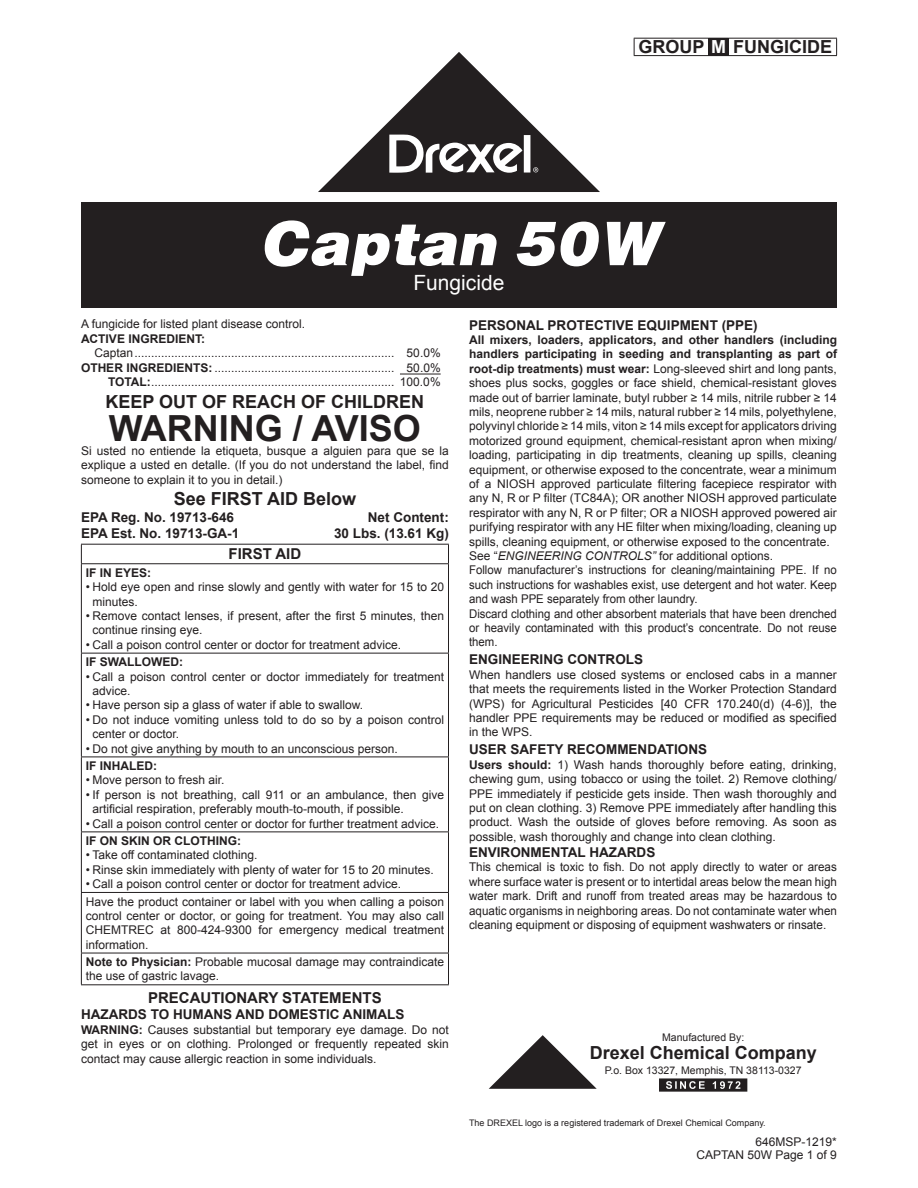
<style>
.page{position:relative;width:918px;height:1188px;background:#fff}
.page>*{position:absolute;margin:0;border:0;box-sizing:border-box;transform-origin:0 0}
.t1{font:italic 900 54px "Hallmarke";color:#fff}
.t2{font:700 36px "Arial";color:#231f20}
.t3{font:21px "Arial";color:#fff}
.t4{font:700 18px "Arial";color:#231f20}
.t5{font:700 15px "Arial";color:#231f20}
.t6{font:700 13.5px "Arial";color:#231f20}
.t7{font:12px/14.4px "Arial";color:#231f20;text-align:justify}
.t8{font:12px/14.4px "Arial";color:#231f20;text-align:justify;scale:.95 1}
.t9{font:700 12px "Arial";color:#231f20}
.t10{font:10.5px "Arial";color:#231f20}
.t11{font:9px "Arial";color:#231f20}
.s1{color:#fff}
.s2{font-weight:700}
.s3{font-style:italic}
</style>
<div class="page">
<div style="left:81px;top:202px;width:756px;height:106px;background:#231f20"></div>
<svg style="left:318px;top:52px;width:282px;height:140px"></svg>
<hr style="left:400px;top:374px;width:41px;height:1px;background:#231f20">
<hr style="left:81px;top:544px;width:368px;height:1px;background:#231f20">
<svg style="left:81px;top:545px;width:1px;height:18px"></svg>
<svg style="left:448px;top:545px;width:1px;height:18px"></svg>
<hr style="left:81px;top:563px;width:368px;height:1px;background:#231f20">
<hr style="left:81px;top:564px;width:1px;height:89px;background:#231f20">
<hr style="left:448px;top:564px;width:1px;height:89px;background:#231f20">
<hr style="left:81px;top:653px;width:368px;height:1px;background:#231f20">
<hr style="left:81px;top:654px;width:1px;height:103px;background:#231f20">
<hr style="left:448px;top:654px;width:1px;height:103px;background:#231f20">
<hr style="left:81px;top:757px;width:368px;height:1px;background:#231f20">
<hr style="left:81px;top:757px;width:1px;height:75px;background:#231f20">
<hr style="left:448px;top:757px;width:1px;height:75px;background:#231f20">
<hr style="left:81px;top:832px;width:368px;height:1px;background:#231f20">
<hr style="left:81px;top:832px;width:1px;height:60px;background:#231f20">
<hr style="left:448px;top:832px;width:1px;height:60px;background:#231f20">
<hr style="left:81px;top:892px;width:368px;height:1px;background:#231f20">
<hr style="left:81px;top:893px;width:1px;height:60px;background:#231f20">
<hr style="left:448px;top:893px;width:1px;height:60px;background:#231f20">
<hr style="left:81px;top:953px;width:368px;height:1px;background:#231f20">
<hr style="left:81px;top:953px;width:1px;height:31px;background:#231f20">
<hr style="left:448px;top:953px;width:1px;height:31px;background:#231f20">
<hr style="left:81px;top:984px;width:368px;height:1px;background:#231f20">
<svg style="left:659px;top:1078px;width:88px;height:14px"></svg>
<svg style="left:489px;top:1035px;width:108px;height:54px"></svg>
<div style="left:708px;top:38px;width:21px;height:18px;background:#231f20"></div>
<hr style="left:634px;top:38px;width:74px;height:1px;background:#231f20">
<svg style="left:634px;top:39px;width:1px;height:16px"></svg>
<hr style="left:729px;top:38px;width:108px;height:1px;background:#231f20">
<svg style="left:836px;top:39px;width:1px;height:16px"></svg>
<hr style="left:634px;top:55px;width:74px;height:1px;background:#231f20">
<hr style="left:729px;top:55px;width:108px;height:1px;background:#231f20">
<p class="t4" style="left:638px;top:35px;width:195px">GROUP <span class="s1">M</span> FUNGICIDE</p>
<p class="t1" style="left:258px;top:204px;width:403px">Captan 50W</p>
<p class="t3" style="left:413px;top:269px;width:93px">Fungicide</p>
<p class="t6" style="left:469px;top:316px;width:290px">PERSONAL PROTECTIVE EQUIPMENT (PPE)</p>
<p class="t7" style="left:469px;top:333px;width:369px"><span class="s2">All mixers, loaders, applicators, and other handlers (including handlers participating in seeding and transplanting as part of root-dip treatments) must wear:</span> Long-sleeved shirt and long pants, shoes plus socks, goggles or face shield, chemical-resistant gloves made out of barrier laminate, butyl rubber ≥ 14 mils, nitrile rubber ≥ 14 mils, neoprene rubber ≥ 14 mils, natural rubber ≥ 14 mils, polyethylene, polyvinyl chloride ≥ 14 mils, viton ≥ 14 mils except for applicators driving motorized ground equipment, chemical-resistant apron when mixing/ loading, participating in dip treatments, cleaning up spills, cleaning equipment, or otherwise exposed to the concentrate, wear a minimum of a NIOSH approved particulate filtering facepiece respirator with any N, R or P filter (TC84A); OR another NIOSH approved particulate respirator with any N, R or P filter; OR a NIOSH approved powered air purifying respirator with any HE filter when mixing/loading, cleaning up spills, cleaning equipment, or otherwise exposed to the concentrate.</p>
<p class="t7" style="left:469px;top:549px;width:306px">See “<span class="s3">ENGINEERING CONTROLS”</span> for additional options.</p>
<p class="t8" style="left:469px;top:563px;width:389px">Follow manufacturer’s instructions for cleaning/maintaining PPE. If no such instructions for washables exist, use detergent and hot water. Keep and wash PPE separately from other laundry.</p>
<p class="t8" style="left:469px;top:606px;width:389px">Discard clothing and other absorbent materials that have been drenched or heavily contaminated with this product’s concentrate. Do not reuse them.</p>
<p class="t6" style="left:469px;top:651px;width:176px">ENGINEERING CONTROLS</p>
<p class="t7" style="left:469px;top:667px;width:369px">When handlers use closed systems or enclosed cabs in a manner that meets the requirements listed in the Worker Protection Standard (WPS) for Agricultural Pesticides [40 CFR 170.240(d) (4-6)], the handler PPE requirements may be reduced or modified as specified in the WPS.</p>
<p class="t6" style="left:469px;top:741px;width:240px">USER SAFETY RECOMMENDATIONS</p>
<p class="t7" style="left:469px;top:757px;width:369px"><span class="s2">Users should:</span> 1) Wash hands thoroughly before eating, drinking, chewing gum, using tobacco or using the toilet. 2) Remove clothing/ PPE immediately if pesticide gets inside. Then wash thoroughly and put on clean clothing. 3) Remove PPE immediately after handling this product. Wash the outside of gloves before removing. As soon as possible, wash thoroughly and change into clean clothing.</p>
<p class="t6" style="left:469px;top:843px;width:188px">ENVIRONMENTAL HAZARDS</p>
<p class="t7" style="left:469px;top:860px;width:369px">This chemical is toxic to fish. Do not apply directly to water or areas where surface water is present or to intertidal areas below the mean high water mark. Drift and runoff from treated areas may be hazardous to aquatic organisms in neighboring areas. Do not contaminate water when cleaning equipment or disposing of equipment washwaters or rinsate.</p>
<p class="t7" style="left:81px;top:317px;width:226px">A fungicide for listed plant disease control.</p>
<p class="t9" style="left:81px;top:331px;width:126px">ACTIVE INGREDIENT:</p>
<p class="t7" style="left:94px;top:346px;width:348px">Captan.............................................................................. 50.0%</p>
<p class="t7" style="left:81px;top:360px;width:361px"><span class="s2">OTHER INGREDIENTS:</span> ...................................................... 50.0%</p>
<p class="t7" style="left:108px;top:375px;width:334px"><span class="s2">TOTAL:</span>......................................................................... 100.0%</p>
<p class="t4" style="left:106px;top:389px;width:320px">KEEP OUT OF REACH OF CHILDREN</p>
<p class="t2" style="left:109px;top:404px;width:314px">WARNING / AVISO</p>
<p class="t7" style="left:81px;top:444px;width:369px">Si usted no entiende la etiqueta, busque a alguien para que se la explique a usted en detalle. (If you do not understand the label, find someone to explain it to you in detail.)</p>
<p class="t4" style="left:174px;top:487px;width:184px">See FIRST AID Below</p>
<p class="t6" style="left:81px;top:508px;width:155px">EPA Reg. No. 19713-646</p>
<p class="t6" style="left:368px;top:508px;width:82px">Net Content:</p>
<p class="t6" style="left:81px;top:524px;width:160px">EPA Est. No. 19713-GA-1</p>
<p class="t6" style="left:334px;top:524px;width:116px">30 Lbs. (13.61 Kg)</p>
<p class="t5" style="left:229px;top:544px;width:74px">FIRST AID</p>
<p class="t9" style="left:86px;top:565px;width:67px">IF IN EYES:</p>
<p class="t7" style="left:92px;top:580px;width:353px;text-indent:-7px">• Hold eye open and rinse slowly and gently with water for 15 to 20 minutes.</p>
<p class="t7" style="left:92px;top:609px;width:353px;text-indent:-7px">• Remove contact lenses, if present, after the first 5 minutes, then continue rinsing eye.</p>
<p class="t7" style="left:86px;top:638px;width:317px">• Call a poison control center or doctor for treatment advice.</p>
<p class="t9" style="left:86px;top:654px;width:99px">IF SWALLOWED:</p>
<p class="t7" style="left:92px;top:669px;width:353px;text-indent:-7px">• Call a poison control center or doctor immediately for treatment advice.</p>
<p class="t7" style="left:86px;top:698px;width:279px">• Have person sip a glass of water if able to swallow.</p>
<p class="t7" style="left:92px;top:712px;width:353px;text-indent:-7px">• Do not induce vomiting unless told to do so by a poison control center or doctor.</p>
<p class="t7" style="left:86px;top:741px;width:314px">• Do not give anything by mouth to an unconscious person.</p>
<p class="t9" style="left:86px;top:758px;width:73px">IF INHALED:</p>
<p class="t7" style="left:86px;top:773px;width:140px">• Move person to fresh air.</p>
<p class="t7" style="left:92px;top:787px;width:353px;text-indent:-7px">• If person is not breathing, call 911 or an ambulance, then give artificial respiration, preferably mouth-to-mouth, if possible.</p>
<p class="t7" style="left:86px;top:816px;width:355px">• Call a poison control center or doctor for further treatment advice.</p>
<p class="t9" style="left:86px;top:833px;width:157px">IF ON SKIN OR CLOTHING:</p>
<p class="t7" style="left:86px;top:848px;width:173px">• Take off contaminated clothing.</p>
<p class="t7" style="left:86px;top:862px;width:350px">• Rinse skin immediately with plenty of water for 15 to 20 minutes.</p>
<p class="t7" style="left:86px;top:877px;width:317px">• Call a poison control center or doctor for treatment advice.</p>
<p class="t7" style="left:86px;top:894px;width:360px">Have the product container or label with you when calling a poison control center or doctor, or going for treatment. You may also call CHEMTREC at 800-424-9300 for emergency medical treatment information.</p>
<p class="t7" style="left:86px;top:955px;width:360px"><span class="s2">Note to Physician:</span> Probable mucosal damage may contraindicate the use of gastric lavage.</p>
<p class="t5" style="left:148px;top:988px;width:235px">PRECAUTIONARY STATEMENTS</p>
<p class="t6" style="left:81px;top:1006px;width:325px">HAZARDS TO HUMANS AND DOMESTIC ANIMALS</p>
<p class="t7" style="left:81px;top:1022px;width:369px"><span class="s2">WARNING:</span> Causes substantial but temporary eye damage. Do not get in eyes or on clothing. Prolonged or frequently repeated skin contact may cause allergic reaction in some individuals.</p>
<p class="t10" style="left:662px;top:1030px;width:84px">Manufactured By:</p>
<p class="t4" style="left:590px;top:1041px;width:229px">Drexel Chemical Company</p>
<p class="t10" style="left:605px;top:1063px;width:198px">P.o. Box 13327, Memphis, TN 38113-0327</p>
<p class="t11" style="left:469px;top:1117px;width:298px">The DREXEL logo is a registered trademark of Drexel Chemical Company.</p>
<p class="t7" style="left:756px;top:1135px;width:83px">646MSP-1219*</p>
<p class="t7" style="left:696px;top:1148px;width:142px">CAPTAN 50W Page 1 of 9</p>
</div>
